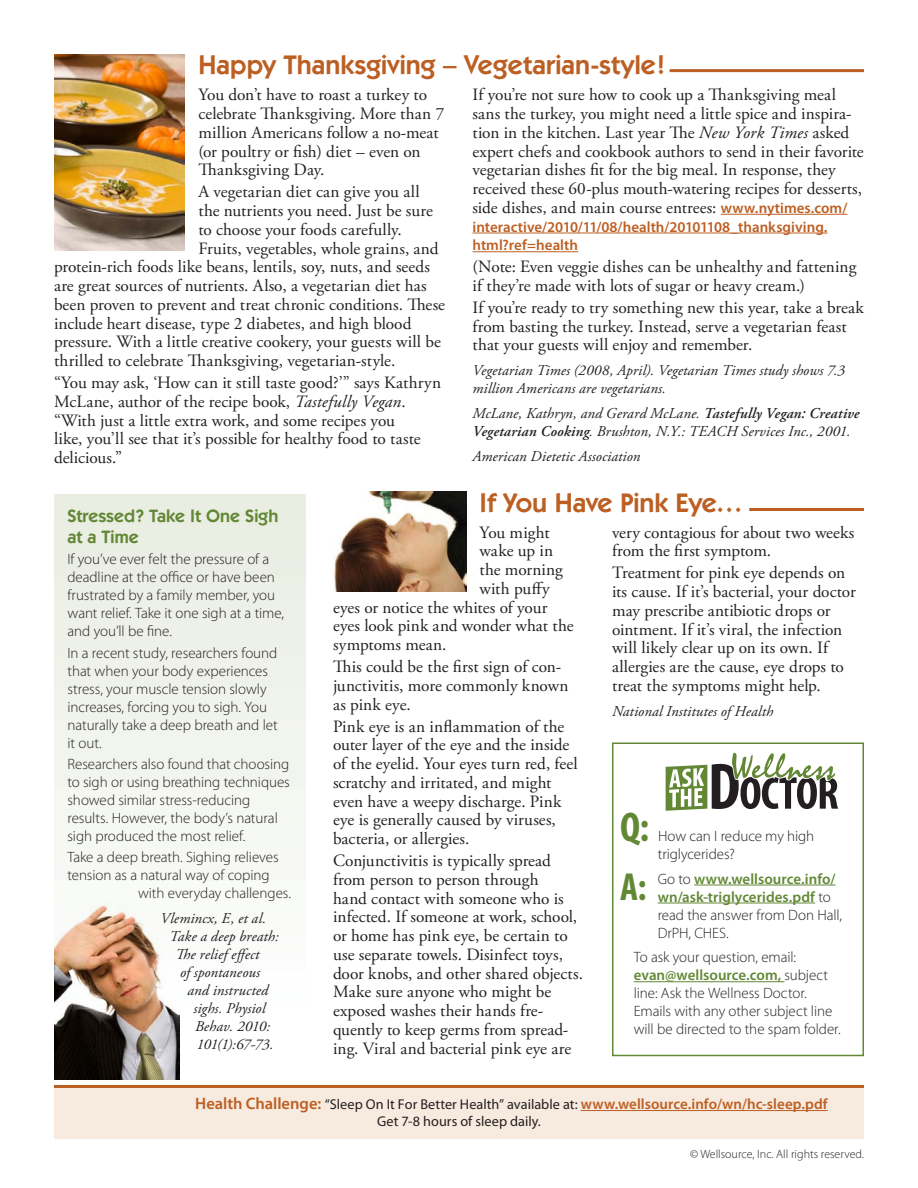
<style>
.page{position:relative;width:918px;height:1188px;background:#fff}
.page>*{position:absolute;margin:0;border:0;box-sizing:border-box;transform-origin:0 0}
.t1{font:700 condensed 41.7px "Myriad Pro";color:#628835}
.t2{font:700 condensed 39.3px "Myriad Pro";color:#628835}
.t3{font:600 27px "Itc Kabel";color:#bc5f23}
.t4{font:600 18px/21.6px "Itc Kabel";color:#628835}
.t5{font:17.25px/18.8px "Adobe Garamond Pro";color:#231f20}
.t6{font:300 15px/18px "Myriad Pro";letter-spacing:-.005em;color:#231f20}
.t7{font:italic 15px/18px "Adobe Garamond Pro";letter-spacing:.005em;color:#231f20}
.t8{font:600 15px/18px "Myriad Pro";color:#628835}
.t9{font:600 15px/18.8px "Myriad Pro";color:#bc5f23}
.t10{font:14.25px/16.5px "Myriad Pro";letter-spacing:.005em;color:#231f20}
.t11{font:300 12px "Myriad Pro";color:#231f20}
.s1{font-style:italic}
.s2{font-family:"Myriad Pro";font-weight:600;font-size:15px;color:#bc5f23}
.s3{font-weight:600}
.s4{font-weight:300;color:#231f20}
.s5{font-weight:600;color:#628835}
.s6{font-weight:600;font-size:16.5px;color:#bc5f23}
.s7{font-weight:600;font-size:15px;color:#bc5f23}
</style>
<div class="page">
<hr style="left:694px;top:885px;width:142px;height:1px;background:#628835">
<hr style="left:658px;top:903px;width:157px;height:1px;background:#628835">
<hr style="left:634px;top:981px;width:151px;height:1px;background:#628835">
<div style="left:612px;top:742px;width:252px;height:314px;border:2px solid #628835"></div>
<div style="left:54px;top:1088px;width:810px;height:50px;background:#f7eade"></div>
<hr style="left:54px;top:1085px;width:810px;height:3px;background:#bc5f23">
<hr style="left:581px;top:1110px;width:247px;height:1px;background:#bc5f23">
<svg style="left:666px;top:752px;width:172px;height:59px"></svg>
<div style="left:54px;top:495px;width:252px;height:585px;background:linear-gradient(to bottom,#e8ede0,#fff)"></div>
<hr style="left:721px;top:214px;width:127px;height:1px;background:#bc5f23">
<hr style="left:472px;top:233px;width:356px;height:1px;background:#bc5f23">
<hr style="left:472px;top:252px;width:106px;height:1px;background:#bc5f23">
<hr style="left:670px;top:69px;width:194px;height:3px;background:#bc5f23">
<hr style="left:749px;top:508px;width:115px;height:3px;background:#bc5f23">
<img style="left:54px;top:54px;width:131px;height:196px">
<img style="left:54px;top:892px;width:125px;height:188px">
<img style="left:333px;top:491px;width:133px;height:100px">
<h3 class="t3" style="left:198px;top:49px;width:468px">Happy Thanksgiving – Vegetarian-style!</h3>
<p class="t5" style="left:472px;top:86px;width:393px">If you’re not sure how to cook up a Thanksgiving meal sans the turkey, you might need a little spice and inspira&shy;tion in the kitchen. Last year The <span class="s1">New York Times</span> asked expert chefs and cookbook authors to send in their favorite vegetarian dishes fit for the big meal. In response, they received these 60-plus mouth-watering recipes for desserts, side dishes, and main course entrees: <span class="s2">www.nytimes.com/</span></p>
<p class="t9" style="left:472px;top:217px;width:357px">interactive/2010/11/08/health/20101108_thanksgiving. html?ref=health</p>
<p class="t5" style="left:472px;top:258px;width:385px">(Note: Even veggie dishes can be unhealthy and fattening if they’re made with lots of sugar or heavy cream.)</p>
<p class="t5" style="left:472px;top:299px;width:393px">If you’re ready to try something new this year, take a break from basting the turkey. Instead, serve a vegetarian feast that your guests will enjoy and remember.</p>
<p class="t7" style="left:472px;top:362px;width:374px">Vegetarian Times (2008, April). Vegetarian Times study shows 7.3 million Americans are vegetarians.</p>
<p class="t7" style="left:472px;top:405px;width:388px">McLane, Kathryn, and Gerard McLane. <span class="s3">Tastefully Vegan: Creative<br>Vegetarian Cooking</span>. Brushton, N.Y.: TEACH Services Inc., 2001.</p>
<p class="t7" style="left:472px;top:447px;width:170px">American Dietetic Association</p>
<h3 class="t3" style="left:480px;top:487px;width:265px">If You Have Pink Eye…</h3>
<p class="t5" style="left:198px;top:86px;width:247px">You don’t have to roast a turkey to celebrate Thanksgiving. More than 7 million Americans follow a no-meat (or poultry or fish) diet – even on<br>Thanksgiving Day.</p>
<p class="t5" style="left:198px;top:183px;width:223px">A vegetarian diet can give you all</p>
<p class="t5" style="left:198px;top:202px;width:236px">the nutrients you need. Just be sure</p>
<p class="t5" style="left:198px;top:221px;width:205px">to choose your foods carefully.</p>
<p class="t5" style="left:198px;top:239px;width:242px">Fruits, vegetables, whole grains, and</p>
<p class="t5" style="left:54px;top:258px;width:378px">protein-rich foods like beans, lentils, soy, nuts, and seeds</p>
<p class="t5" style="left:54px;top:277px;width:374px">are great sources of nutrients. Also, a vegetarian diet has</p>
<p class="t5" style="left:54px;top:296px;width:393px">been proven to prevent and treat chronic conditions. These</p>
<p class="t5" style="left:54px;top:314px;width:359px">include heart disease, type 2 diabetes, and high blood</p>
<p class="t5" style="left:54px;top:333px;width:388px">pressure. With a little creative cookery, your guests will be</p>
<p class="t5" style="left:54px;top:352px;width:343px">thrilled to celebrate Thanksgiving, vegetarian-style.</p>
<p class="t5" style="left:54px;top:374px;width:389px">“You may ask, ‘How can it still taste good?’” says Kathryn McLane, author of the recipe book, <span class="s1">Tastefully Vegan</span>. “With just a little extra work, and some recipes you<br>like, you’ll see that it’s possible for healthy food to taste delicious.”</p>
<p class="t4" style="left:68px;top:505px;width:212px">Stressed? Take It One Sigh at a Time</p>
<p class="t6" style="left:68px;top:550px;width:218px">If you’ve ever felt the pressure of a deadline at the office or have been frustrated by a family member, you want relief. Take it one sigh at a time, and you’ll be fine.</p>
<p class="t6" style="left:68px;top:644px;width:212px">In a recent study, researchers found that when your body experiences stress, your muscle tension slowly increases, forcing you to sigh. You naturally take a deep breath and let it out.</p>
<p class="t6" style="left:68px;top:755px;width:224px">Researchers also found that choosing to sigh or using breathing techniques showed similar stress-reducing results. However, the body’s natural sigh produced the most relief.</p>
<p class="t6" style="left:68px;top:848px;width:213px">Take a deep breath. Sighing relieves</p>
<p class="t6" style="left:68px;top:866px;width:204px">tension as a natural way of coping</p>
<p class="t6" style="left:138px;top:884px;width:155px">with everyday challenges.</p>
<p class="t7" style="left:160px;top:910px;width:107px">Vlemincx, E, et al.</p>
<p class="t7" style="left:170px;top:928px;width:111px">Take a deep breath:</p>
<p class="t7" style="left:176px;top:946px;width:86px">The relief effect</p>
<p class="t7" style="left:180px;top:964px;width:82px">of spontaneous</p>
<p class="t7" style="left:188px;top:982px;width:82px">and instructed</p>
<p class="t7" style="left:194px;top:1000px;width:73px">sighs. Physiol</p>
<p class="t7" style="left:195px;top:1018px;width:77px">Behav. 2010:</p>
<p class="t7" style="left:196px;top:1036px;width:79px">101(1):67‑73.</p>
<p class="t5" style="left:480px;top:523px;width:72px">You might</p>
<p class="t5" style="left:480px;top:542px;width:75px">wake up in</p>
<p class="t5" style="left:480px;top:561px;width:85px">the morning</p>
<p class="t5" style="left:480px;top:580px;width:72px">with puffy</p>
<p class="t5" style="left:333px;top:598px;width:216px">eyes or notice the whites of your</p>
<p class="t5" style="left:333px;top:617px;width:242px">eyes look pink and wonder what the</p>
<p class="t5" style="left:333px;top:636px;width:115px">symptoms mean.</p>
<p class="t5" style="left:333px;top:658px;width:237px">This could be the first sign of con&shy;junctivitis, more commonly known as pink eye.</p>
<p class="t5" style="left:333px;top:717px;width:246px">Pink eye is an inflammation of the outer layer of the eye and the inside of the eyelid. Your eyes turn red, feel scratchy and irritated, and might even have a weepy discharge. Pink eye is generally caused by viruses, bacteria, or allergies.</p>
<p class="t5" style="left:333px;top:852px;width:252px">Conjunctivitis is typically spread from person to person through<br>hand contact with someone who is infected. If someone at work, school, or home has pink eye, be certain to use separate towels. Disinfect toys, door knobs, and other shared objects.<br>Make sure anyone who might be exposed washes their hands fre&shy;quently to keep germs from spread&shy;ing. Viral and bacterial pink eye are</p>
<p class="t5" style="left:612px;top:523px;width:244px">very contagious for about two weeks from the first symptom.</p>
<p class="t5" style="left:612px;top:564px;width:245px">Treatment for pink eye depends on its cause. If it’s bacterial, your doctor may prescribe antibiotic drops or ointment. If it’s viral, the infection will likely clear up on its own. If allergies are the cause, eye drops to treat the symptoms might help.</p>
<p class="t7" style="left:612px;top:702px;width:163px">National Institutes of Health</p>
<h1 class="t1" style="left:620px;top:801px;width:31px">Q:</h1>
<p class="t6" style="left:658px;top:827px;width:158px">How can I reduce my high triglycerides?</p>
<h2 class="t2" style="left:620px;top:862px;width:28px">A:</h2>
<p class="t8" style="left:658px;top:869px;width:186px"><span class="s4">Go to</span> www.wellsource.info/ wn/ask-triglycerides.pdf <span class="s4">to read the answer from Don Hall,<br>DrPH, CHES.</span></p>
<p class="t6" style="left:634px;top:948px;width:208px">To ask your question, email: <span class="s5">evan@wellsource.com,</span> subject line: Ask the Wellness Doctor.<br>Emails with any other subject line will be directed to the spam folder.</p>
<p class="t10" style="left:377px;top:1096px;width:452px;text-indent:-182px"><span class="s6">Health Challenge:</span> “Sleep On It For Better Health” available at: <span class="s7">www.wellsource.info/wn/hc-sleep.pdf<br></span>Get 7-8 hours of sleep daily.</p>
<p class="t11" style="left:690px;top:1146px;width:175px">© Wellsource, Inc. All rights reserved.</p>
</div>
